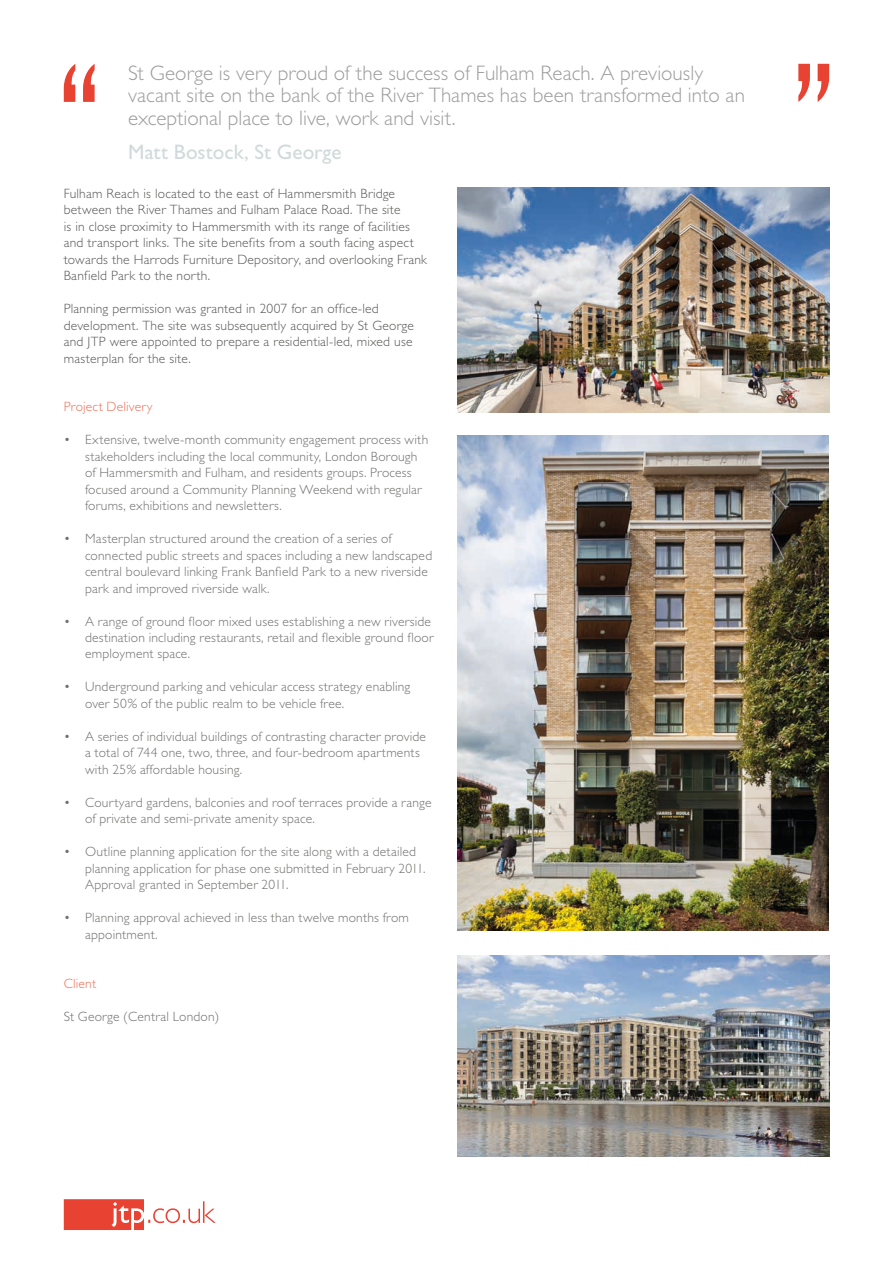
<style>
.page{position:relative;width:893px;height:1263px;background:#fff}
.page>*{position:absolute;margin:0;border:0;box-sizing:border-box;transform-origin:0 0}
.t1{font:300 21px/22.5px "Gill Sans";color:#9d9d9d}
.t2{font:21px "Gill Sans";letter-spacing:.005em;color:#d1dada}
.t3{font:300 13.5px/16.5px "Gill Sans";letter-spacing:.015em;color:#70706f}
.t4{font:300 13.5px/16.5px "Gill Sans";letter-spacing:.015em;color:#575756}
.t5{font:300 13.5px "Gill Sans";letter-spacing:.015em;color:#ee6f56}
</style>
<div class="page">
<svg style="left:64px;top:64px;width:31px;height:38px"></svg>
<svg style="left:798px;top:64px;width:31px;height:38px"></svg>
<img style="left:457px;top:188px;width:372px;height:225px">
<img style="left:457px;top:955px;width:372px;height:202px">
<img style="left:457px;top:435px;width:371px;height:495px">
<svg style="left:64px;top:1199px;width:152px;height:31px"></svg>
<h1 class="t1" style="left:128px;top:61px;width:618px">St George is very proud of the success of Fulham Reach. A previously vacant site on the bank of the River Thames has been transformed into an exceptional place to live, work and visit.</h1>
<h1 class="t2" style="left:128px;top:140px;width:215px">Matt Bostock, St George</h1>
<p class="t4" style="left:64px;top:185px;width:365px">Fulham Reach is located to the east of Hammersmith Bridge between the River Thames and Fulham Palace Road. The site<br>is in close proximity to Hammersmith with its range of facilities and transport links. The site benefits from a south facing aspect towards the Harrods Furniture Depository, and overlooking Frank Banfield Park to the north.</p>
<p class="t4" style="left:64px;top:301px;width:352px">Planning permission was granted in 2007 for an office-led development. The site was subsequently acquired by St George and JTP were appointed to prepare a residential-led, mixed use masterplan for the site.</p>
<p class="t5" style="left:64px;top:399px;width:90px">Project Delivery</p>
<p class="t3" style="left:85px;top:431px;width:345px;text-indent:-21px">• Extensive, twelve-month community engagement process with stakeholders including the local community, London Borough of Hammersmith and Fulham, and residents groups. Process focused around a Community Planning Weekend with regular forums, exhibitions and newsletters.</p>
<p class="t3" style="left:85px;top:530px;width:349px;text-indent:-21px">• Masterplan structured around the creation of a series of connected public streets and spaces including a new landscaped central boulevard linking Frank Banfield Park to a new riverside park and improved riverside walk.</p>
<p class="t3" style="left:85px;top:613px;width:350px;text-indent:-21px">• A range of ground floor mixed uses establishing a new riverside destination including restaurants, retail and flexible ground floor employment space.</p>
<p class="t3" style="left:85px;top:679px;width:327px;text-indent:-21px">• Underground parking and vehicular access strategy enabling over 50% of the public realm to be vehicle free.</p>
<p class="t3" style="left:85px;top:728px;width:342px;text-indent:-21px">• A series of individual buildings of contrasting character provide a total of 744 one, two, three, and four-bedroom apartments with 25% affordable housing.</p>
<p class="t3" style="left:85px;top:794px;width:348px;text-indent:-21px">• Courtyard gardens, balconies and roof terraces provide a range of private and semi-private amenity space.</p>
<p class="t3" style="left:85px;top:844px;width:342px;text-indent:-21px">• Outline planning application for the site along with a detailed planning application for phase one submitted in February 2011.<br>Approval granted in September 2011.</p>
<p class="t3" style="left:85px;top:910px;width:325px;text-indent:-21px">• Planning approval achieved in less than twelve months from appointment.</p>
<p class="t5" style="left:64px;top:976px;width:34px">Client</p>
<p class="t3" style="left:64px;top:1008px;width:157px">St George (Central London)</p>
</div>
